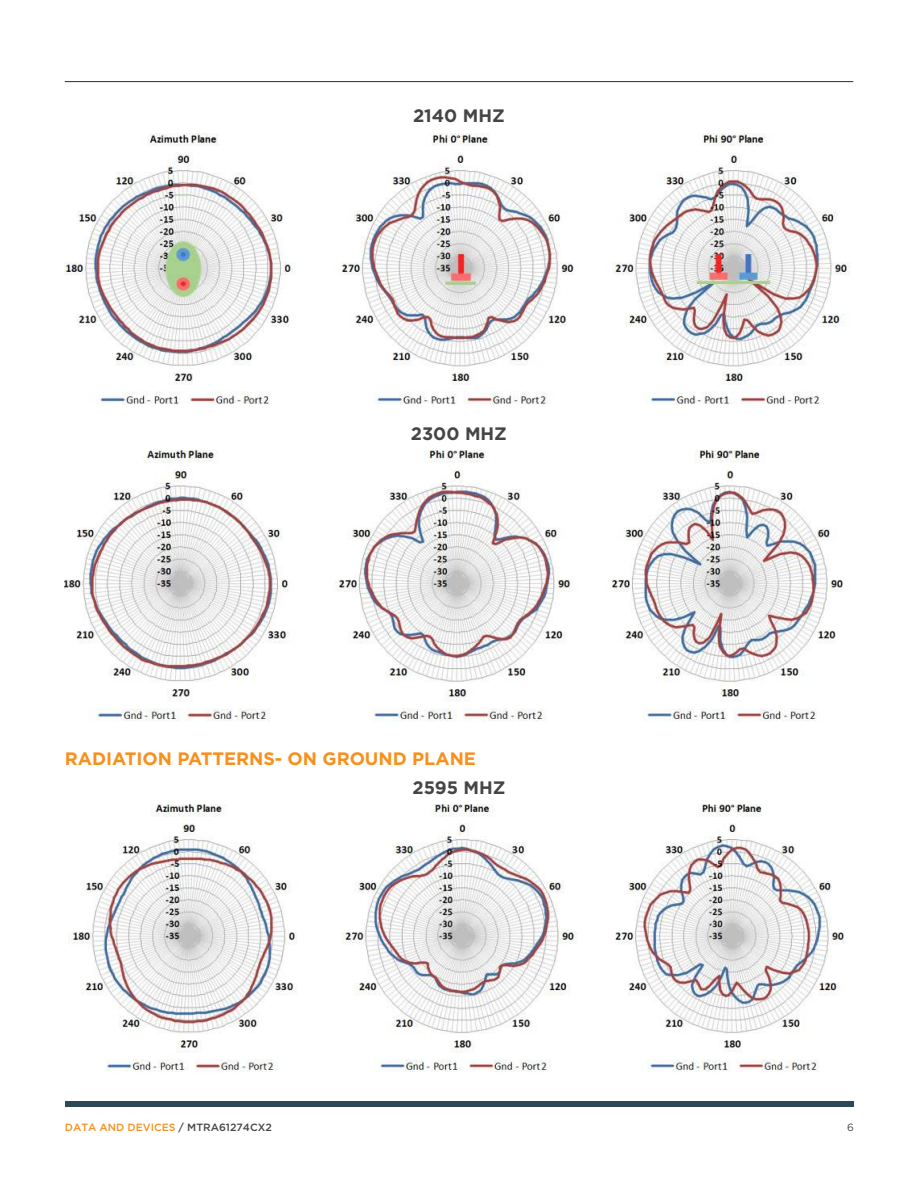
<style>
.page{position:relative;width:918px;height:1188px;background:#fff}
.page>*{position:absolute;margin:0;border:0;box-sizing:border-box;transform-origin:0 0}
.t1{font:700 18px "Gotham";color:#f7901d}
.t2{font:700 18px "Gotham";color:#454547}
.t3{font:500 10.5px "Gotham";color:#f7901d}
.t4{font:10.5px "Gotham";color:#454547}
.s1{color:#454547}
</style>
<div class="page">
<hr style="left:65px;top:81px;width:788px;height:1px;background:#2d4856">
<div style="left:65px;top:1101px;width:788px;height:6px;background:#2d4856"></div>
<img style="left:69px;top:805px;width:776px;height:267px">
<img style="left:65px;top:134px;width:785px;height:271px">
<img style="left:65px;top:451px;width:778px;height:271px">
<p class="t2" style="left:413px;top:107px;width:93px">2140 MHZ</p>
<p class="t2" style="left:411px;top:426px;width:98px">2300 MHZ</p>
<p class="t1" style="left:65px;top:751px;width:413px">RADIATION PATTERNS- ON GROUND PLANE</p>
<p class="t2" style="left:412px;top:779px;width:95px">2595 MHZ</p>
<p class="t3" style="left:65px;top:1123px;width:209px">DATA AND DEVICES <span class="s1">/ MTRA61274CX2</span></p>
<p class="t4" style="left:847px;top:1123px;width:8px">6</p>
</div>
